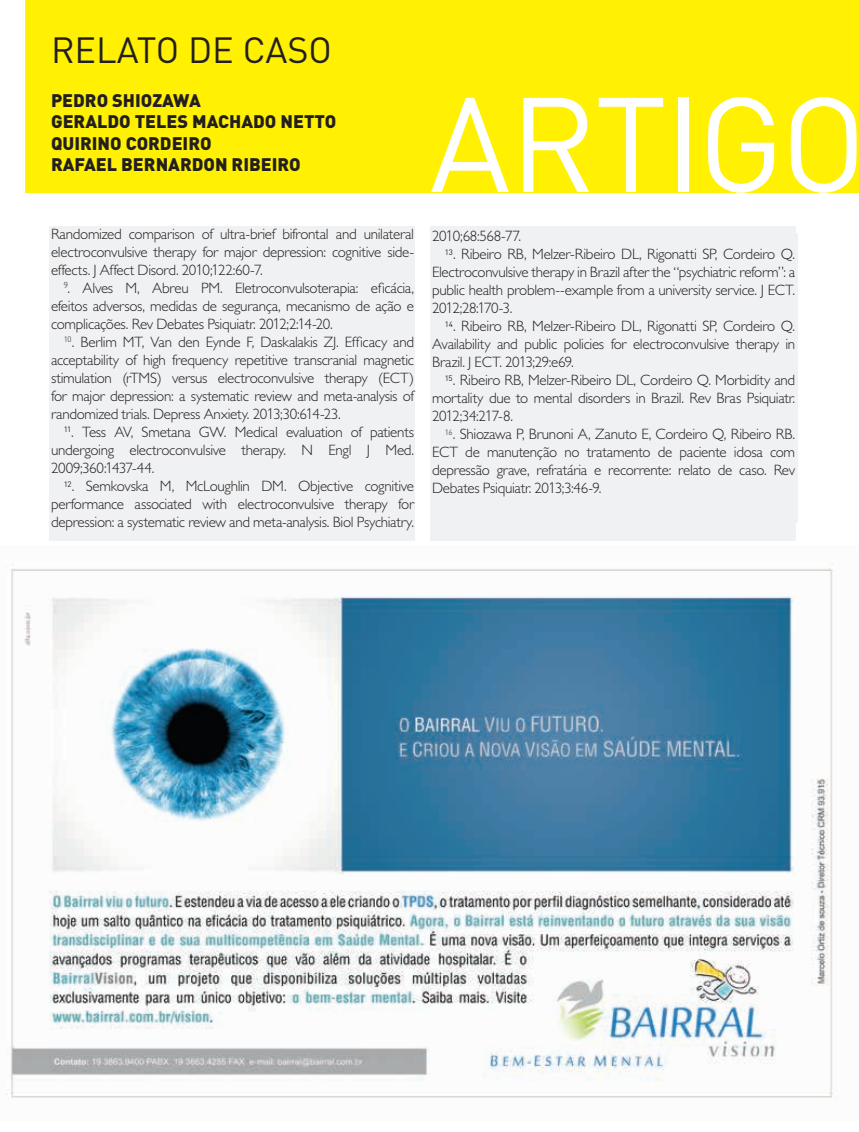
<style>
.page{position:relative;width:859px;height:1132px;background:#fff}
.page>*{position:absolute;margin:0;border:0;box-sizing:border-box;transform-origin:0 0}
.t1{font:132px "DIN";letter-spacing:-.015em;color:#fff}
.t2{font:36px "DIN";color:#231f20}
.t3{font:900 18px/21.6px "DIN";color:#231f20}
.t4{font:300 15px/18px "Gill Sans Std";letter-spacing:-.02em;color:#231f20;text-align:justify}
.s1{font-family:"DIN"}
</style>
<div class="page">
<div style="left:50px;top:225px;width:365px;height:315px;background:#f0f1f2"></div>
<div style="left:430px;top:225px;width:365px;height:315px;background:#f0f1f2"></div>
<div style="left:26px;top:0;width:833px;height:192px;background:#fff101"></div>
<img style="left:6px;top:568px;width:831px;height:530px">
<h2 class="t2" style="left:51px;top:28px;width:282px">RELATO DE CASO</h2>
<p class="t3" style="left:51px;top:88px;width:287px">PEDRO SHIOZAWA<br>GERALDO TELES MACHADO NETTO<br>QUIRINO CORDEIRO<br>RAFAEL BERNARDON RIBEIRO</p>
<h1 class="t1" style="left:430px;top:62px;width:438px">ARTIGO</h1>
<p class="t4" style="left:51px;top:225px;width:365px">Randomized comparison of ultra-brief bifrontal and unilateral electroconvulsive therapy for major depression: cognitive side&shy;effects. J Affect Disord. 20<span class="s1">1</span>0;<span class="s1">1</span>22:60-7.</p>
<p class="t4" style="left:51px;top:279px;width:365px;text-indent:13px"><sup>9</sup>. Alves M, Abreu PM. Eletroconvulsoterapia: eficácia, efeitos adversos, medidas de segurança, mecanismo de ação e complicações. Rev Debates Psiquiatr. 20<span class="s1">1</span>2;2:<span class="s1">1</span>4-20.</p>
<p class="t4" style="left:51px;top:333px;width:365px;text-indent:13px"><sup>10</sup>. Berlim MT, Van den Eynde F, Daskalakis ZJ. Efficacy and acceptability of high frequency repetitive transcranial magnetic stimulation (rTMS) versus electroconvulsive therapy (ECT) for major depression: a systematic review and meta-analysis of randomized trials. Depress Anxiety. 20<span class="s1">1</span>3;30:6<span class="s1">1</span>4-23.</p>
<p class="t4" style="left:51px;top:423px;width:365px;text-indent:13px"><sup>11</sup>. Tess AV, Smetana GW. Medical evaluation of patients undergoing electroconvulsive therapy. N Engl J Med.<br>2009;360:<span class="s1">1</span>437-44.</p>
<p class="t4" style="left:51px;top:477px;width:365px;text-indent:13px"><sup>12</sup>. Semkovska M, McLoughlin DM. Objective cognitive performance associated with electroconvulsive therapy for depression: a systematic review and meta-analysis. Biol Psychiatry.</p>
<p class="t4" style="left:432px;top:227px;width:91px">20<span class="s1">1</span>0;68:568-77.</p>
<p class="t4" style="left:432px;top:245px;width:365px;text-indent:13px"><sup>13</sup>. Ribeiro RB, Melzer-Ribeiro DL, Rigonatti SP, Cordeiro Q.<br>Electroconvulsive therapy in Brazil after the “psychiatric reform”: a public health problem--example from a university service. J ECT.<br>20<span class="s1">1</span>2;28:<span class="s1">1</span>70-3.</p>
<p class="t4" style="left:432px;top:317px;width:365px;text-indent:13px"><sup>14</sup>. Ribeiro RB, Melzer-Ribeiro DL, Rigonatti SP, Cordeiro Q.<br>Availability and public policies for electroconvulsive therapy in Brazil. J ECT. 20<span class="s1">1</span>3;29:e69.</p>
<p class="t4" style="left:432px;top:371px;width:365px;text-indent:13px"><sup>15</sup>. Ribeiro RB, Melzer-Ribeiro DL, Cordeiro Q. Morbidity and mortality due to mental disorders in Brazil. Rev Bras Psiquiatr.<br>20<span class="s1">1</span>2;34:2<span class="s1">1</span>7-8.</p>
<p class="t4" style="left:432px;top:425px;width:365px;text-indent:13px"><sup>16</sup>. Shiozawa P, Brunoni A, Zanuto E, Cordeiro Q, Ribeiro RB.<br>ECT de manutenção no tratamento de paciente idosa com depressão grave, refratária e recorrente: relato de caso. Rev Debates Psiquiatr. 20<span class="s1">1</span>3;3:46-9.</p>
</div>
